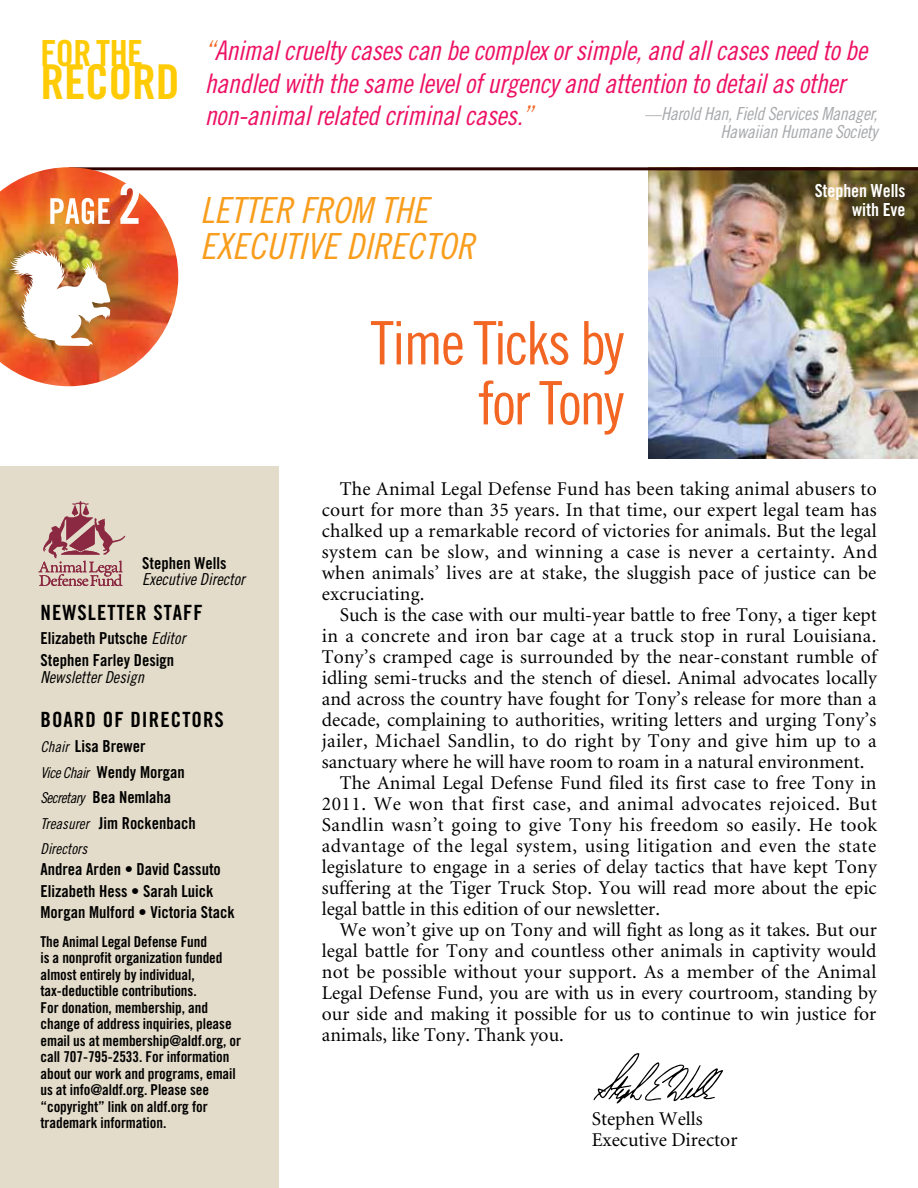
<style>
.page{position:relative;width:918px;height:1188px;background:#fff}
.page>*{position:absolute;margin:0;border:0;box-sizing:border-box;transform-origin:0 0}
.t1{font:60px/60px "Trade Gothic LT Cond Eighteen";letter-spacing:-.035em;color:#f26522;text-align:right}
.t2{font:48px "Trade Gothic LT Std Bd Cn 20";color:#ffcb05}
.t3{font:36px/36px "Trade Gothic LT Std Cn 18 Obl";color:#f99d1c}
.t4{font:36px "Trade Gothic LT Std Bd Cn 20";color:#ffcb05}
.t5{font:27px/32.2px "Trade Gothic LT Std Cn 18 Obl";letter-spacing:-.015em;color:#ed1164}
.t6{font:21px "Trade Gothic LT Std Bd Cn 20";letter-spacing:.05em;color:#000}
.t7{font:19.5px/21px "Minion";letter-spacing:.005em;color:#000;text-align:justify}
.t8{font:19.5px "Minion";letter-spacing:.025em;color:#000}
.t9{font:19.5px "Minion";letter-spacing:.03em;color:#000}
.t10{font:18px/18px "Trade Gothic LT Std Cn 18 Obl";letter-spacing:-.015em;color:#a7a9ac;text-align:right}
.t11{font:18px/19.5px "Trade Gothic LT Std Bd Cn 20";letter-spacing:-.005em;color:#fff;text-align:right}
.t12{font:16.5px/25.5px "Trade Gothic LT Std Bd Cn 20";color:#000}
.t13{font:16.5px "Trade Gothic LT Std Cn 18 Obl";color:#000}
.t14{font:15px/16.5px "Trade Gothic LT Std Bd Cn 20";letter-spacing:-.005em;color:#000}
.t15{font:15px "Trade Gothic LT Std Cn 18 Obl";color:#000}
.s1{color:#f26522}
.s2{font-size:16.5px}
.s3{font-family:"Trade Gothic LT Std Cn 18 Obl"}
.s4{font-family:"Trade Gothic LT Std Cn 18 Obl";font-size:15px}
</style>
<div class="page">
<img style="left:648px;top:170px;width:270px;height:288px">
<div style="left:0;top:466px;width:279px;height:722px;background:#e4dcca"></div>
<svg style="left:38px;top:501px;width:88px;height:85px"></svg>
<svg style="left:593px;top:1053px;width:130px;height:51px"></svg>
<hr style="left:69px;top:167px;width:849px;height:3px;background:#2e0000">
<img style="left:0;top:167px;width:178px;height:219px">
<img style="left:9px;top:249px;width:102px;height:97px">
<svg style="left:50px;top:198px;width:60px;height:26px"></svg>
<svg style="left:120px;top:183px;width:19px;height:41px"></svg>
<h3 class="t4" style="left:40px;top:32px;width:72px">For the</h3>
<h2 class="t2" style="left:40px;top:53px;width:47px">Record</h2>
<h3 class="t5" style="left:205px;top:35px;width:664px"><span class="s1">“</span>Animal cruelty cases can be complex or simple, and all cases need to be handled with the same level of urgency and attention to detail as other non-animal related criminal cases.<span class="s1">”</span></h3>
<p class="t10" style="left:645px;top:105px;width:234px"><span class="s2">—</span>Harold Han, Field Services Manager,<br>Hawaiian Humane Society</p>
<h3 class="t3" style="left:200px;top:193px;width:275px">LETTER FROM THE<br>EXECUTIVE DIRECTOR</h3>
<h1 class="t1" style="left:371px;top:312px;width:255px">Time Ticks by for Tony</h1>
<p class="t11" style="left:815px;top:180px;width:92px">Stephen Wells with Eve</p>
<p class="t12" style="left:142px;top:550px;width:86px">Stephen Wells</p>
<p class="t13" style="left:142px;top:569px;width:104px">Executive Director</p>
<p class="t6" style="left:40px;top:599px;width:164px">NEWSLETTER STAFF</p>
<p class="t12" style="left:40px;top:627px;width:146px;line-height:22px">Elizabeth Putsche <span class="s3">Editor<br></span>Stephen Farley Design</p>
<p class="t13" style="left:40px;top:667px;width:105px">Newsletter Design</p>
<p class="t6" style="left:40px;top:706px;width:185px">BOARD OF DIRECTORS</p>
<p class="t12" style="left:40px;top:734px;width:157px"><span class="s4">Chair</span> Lisa Brewer<br><span class="s4">Vice Chair</span> Wendy Morgan<br><span class="s4">Secretary</span> Bea Nemlaha<br><span class="s4">Treasurer</span> Jim Rockenbach</p>
<p class="t15" style="left:40px;top:839px;width:48px">Directors</p>
<p class="t12" style="left:41px;top:858px;width:196px;line-height:21.3px">Andrea Arden • David Cassuto<br>Elizabeth Hess • Sarah Luick<br>Morgan Mulford • Victoria Stack</p>
<p class="t14" style="left:40px;top:933px;width:202px">The Animal Legal Defense Fund<br>is a nonprofit organization funded almost entirely by individual, tax-deductible contributions.<br>For donation, membership, and change of address inquiries, please email us at membership@aldf.org, or call 707-795-2533. For information about our work and programs, email us at info@aldf.org. Please see “copyright” link on aldf.org for trademark information.</p>
<p class="t7" style="left:322px;top:479px;width:557px;text-indent:18px">The Animal Legal Defense Fund has been taking animal abusers to court for more than 35 years. In that time, our expert legal team has chalked up a remarkable record of victories for animals. But the legal system can be slow, and winning a case is never a certainty. And when animals’ lives are at stake, the sluggish pace of justice can be excruciating.</p>
<p class="t7" style="left:340px;top:605px;width:539px">Such is the case with our multi-year battle to free Tony, a tiger kept</p>
<p class="t7" style="left:322px;top:626px;width:556px">in a concrete and iron bar cage at a truck stop in rural Louisiana.</p>
<p class="t7" style="left:322px;top:647px;width:557px">Tony’s cramped cage is surrounded by the near-constant rumble of</p>
<p class="t7" style="left:322px;top:668px;width:556px">idling semi-trucks and the stench of diesel. Animal advocates locally</p>
<p class="t7" style="left:322px;top:689px;width:556px">and across the country have fought for Tony’s release for more than a</p>
<p class="t7" style="left:322px;top:710px;width:556px">decade, complaining to authorities, writing letters and urging Tony’s</p>
<p class="t7" style="left:322px;top:731px;width:556px">jailer, Michael Sandlin, to do right by Tony and give him up to a</p>
<p class="t7" style="left:322px;top:752px;width:544px">sanctuary where he will have room to roam in a natural environment.</p>
<p class="t7" style="left:340px;top:773px;width:538px">The Animal Legal Defense Fund filed its first case to free Tony in</p>
<p class="t8" style="left:322px;top:794px;width:557px">2011. We won that first case, and animal advocates rejoiced. But</p>
<p class="t8" style="left:322px;top:815px;width:557px">Sandlin wasn’t going to give Tony his freedom so easily. He took</p>
<p class="t9" style="left:322px;top:836px;width:556px">advantage of the legal system, using litigation and even the state</p>
<p class="t7" style="left:322px;top:857px;width:556px">legislature to engage in a series of delay tactics that have kept Tony</p>
<p class="t7" style="left:322px;top:878px;width:556px">suffering at the Tiger Truck Stop. You will read more about the epic</p>
<p class="t7" style="left:322px;top:899px;width:340px">legal battle in this edition of our newsletter.</p>
<p class="t7" style="left:340px;top:920px;width:539px">We won’t give up on Tony and will fight as long as it takes. But our</p>
<p class="t7" style="left:322px;top:941px;width:556px">legal battle for Tony and countless other animals in captivity would</p>
<p class="t7" style="left:322px;top:962px;width:556px">not be possible without your support. As a member of the Animal</p>
<p class="t7" style="left:322px;top:983px;width:557px">Legal Defense Fund, you are with us in every courtroom, standing by</p>
<p class="t7" style="left:322px;top:1004px;width:556px">our side and making it possible for us to continue to win justice for</p>
<p class="t7" style="left:322px;top:1025px;width:244px">animals, like Tony. Thank you.</p>
<p class="t7" style="left:592px;top:1109px;width:147px">Stephen Wells<br>Executive Director</p>
</div>
